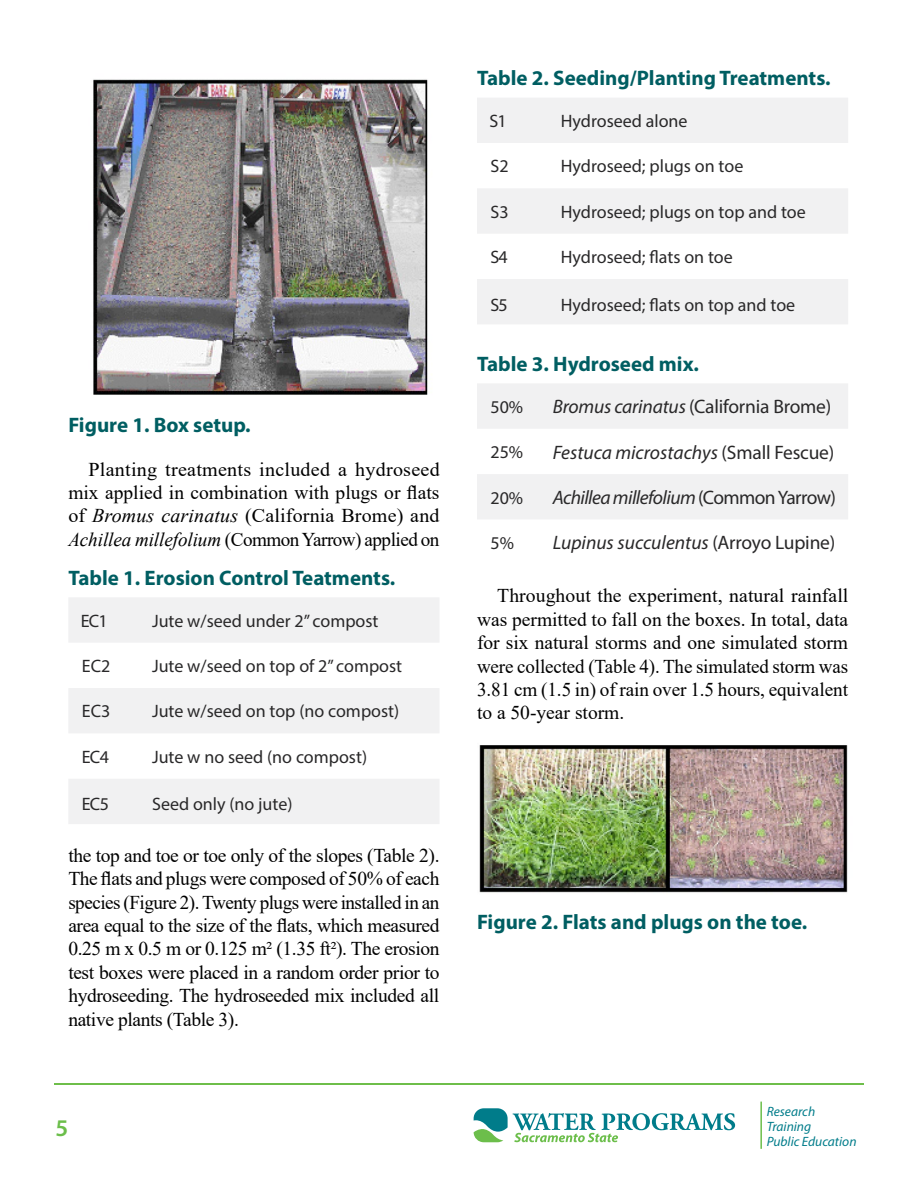
<style>
.page{position:relative;width:918px;height:1188px;background:#fff}
.page>*{position:absolute;margin:0;border:0;box-sizing:border-box;transform-origin:0 0}
.t1{font:600 24px "Myriad Pro";color:#6bbe4a}
.Table_title_h3{font:700 21px "Myriad Pro";color:#005e62}
.basic_p{font:19.5px/23.4px "Times New Roman";letter-spacing:-.005em;color:#000;text-align:justify}
.table_cells_p{font:italic 19.5px "Myriad Pro";color:#292829}
.table_cells_p-2{font:italic 19.5px "Myriad Pro";letter-spacing:-.03em;color:#292829}
.table_cells_highlighted_p{font:19.5px "Myriad Pro";letter-spacing:-.01em;color:#292829}
.table_cells_p-3{font:18px "Myriad Pro";color:#292829}
.table_cells_highlighted_p-2{font:18px "Myriad Pro";color:#292829}
.t2{font:italic 13.5px/15px "Myriad Pro";color:#007c8a}
.s1{font-style:italic}
.s2{font-style:normal}
</style>
<div class="page">
<hr style="left:760px;top:1102px;width:2px;height:47px;background:#6cbe4b">
<svg style="left:474px;top:1108px;width:261px;height:34px"></svg>
<hr style="left:54px;top:1084px;width:810px;height:1px;background:#6ebe4a">
<img style="left:93px;top:79px;width:335px;height:316px">
<div style="left:69px;top:598px;width:370px;height:44px;background:#f1f1f2"></div>
<svg style="left:69px;top:688px;width:370px;height:136px;fill:#f1f1f2"></svg>
<div style="left:477px;top:98px;width:371px;height:45px;background:#f1f1f2"></div>
<svg style="left:477px;top:189px;width:371px;height:135px;fill:#f1f1f2"></svg>
<div style="left:477px;top:384px;width:371px;height:45px;background:#f1f1f2"></div>
<div style="left:477px;top:474px;width:371px;height:45px;background:#f1f1f2"></div>
<img style="left:479px;top:745px;width:369px;height:148px">
<p class="Table_title_h3" style="left:68px;top:411px;width:184px">Figure 1. Box setup.</p>
<p class="basic_p" style="left:68px;top:457px;width:373px;text-indent:20px">Planting treatments included a hydroseed mix applied in combination with plugs or flats of <span class="s1">Bromus carinatus</span> (California Brome) and <span class="s1">Achillea millefolium</span> (Common Yarrow) applied on</p>
<p class="Table_title_h3" style="left:68px;top:564px;width:329px">Table 1. Erosion Control Teatments.</p>
<p class="table_cells_highlighted_p-2" style="left:81px;top:610px;width:28px">EC1</p>
<p class="table_cells_highlighted_p-2" style="left:152px;top:610px;width:228px">Jute w/seed under 2” compost</p>
<p class="table_cells_p-3" style="left:82px;top:655px;width:30px">EC2</p>
<p class="table_cells_p-3" style="left:152px;top:655px;width:252px">Jute w/seed on top of 2” compost</p>
<p class="table_cells_p-3" style="left:82px;top:700px;width:30px">EC3</p>
<p class="table_cells_p-3" style="left:152px;top:700px;width:249px">Jute w/seed on top (no compost)</p>
<p class="table_cells_p-3" style="left:82px;top:746px;width:29px">EC4</p>
<p class="table_cells_p-3" style="left:152px;top:746px;width:217px">Jute w no seed (no compost)</p>
<p class="table_cells_p-3" style="left:82px;top:793px;width:29px">EC5</p>
<p class="table_cells_highlighted_p-2" style="left:152px;top:793px;width:142px">Seed only (no jute)</p>
<p class="basic_p" style="left:68px;top:843px;width:373px">the top and toe or toe only of the slopes (Table 2).<br>The flats and plugs were composed of 50% of each species (Figure 2). Twenty plugs were installed in an area equal to the size of the flats, which measured 0.25 m x 0.5 m or 0.125 m² (1.35 ft²). The erosion test boxes were placed in a random order prior to hydroseeding. The hydroseeded mix included all native plants (Table 3).</p>
<p class="t1" style="left:56px;top:1112px;width:14px">5</p>
<p class="Table_title_h3" style="left:477px;top:64px;width:355px">Table 2. Seeding/Planting Treatments.</p>
<p class="table_cells_highlighted_p-2" style="left:490px;top:110px;width:19px">S1</p>
<p class="table_cells_highlighted_p-2" style="left:561px;top:110px;width:128px">Hydroseed alone</p>
<p class="table_cells_p-3" style="left:490px;top:155px;width:20px">S2</p>
<p class="table_cells_p-3" style="left:561px;top:155px;width:184px">Hydroseed; plugs on toe</p>
<p class="table_cells_p-3" style="left:490px;top:201px;width:20px">S3</p>
<p class="table_cells_p-3" style="left:561px;top:201px;width:247px">Hydroseed; plugs on top and toe</p>
<p class="table_cells_p-3" style="left:490px;top:246px;width:19px">S4</p>
<p class="table_cells_p-3" style="left:561px;top:246px;width:174px">Hydroseed; flats on toe</p>
<p class="table_cells_p-3" style="left:490px;top:293px;width:19px">S5</p>
<p class="table_cells_highlighted_p-2" style="left:561px;top:293px;width:236px">Hydroseed; flats on top and toe</p>
<p class="Table_title_h3" style="left:477px;top:350px;width:224px">Table 3. Hydroseed mix.</p>
<p class="table_cells_highlighted_p-2" style="left:491px;top:396px;width:34px">50%</p>
<p class="table_cells_highlighted_p" style="left:553px;top:395px;width:280px"><span class="s1">Bromus carinatus</span> (California Brome)</p>
<p class="table_cells_p-3" style="left:490px;top:441px;width:34px">25%</p>
<p class="table_cells_p" style="left:553px;top:440px;width:283px">Festuca microstachys <span class="s2">(Small Fescue)</span></p>
<p class="table_cells_p-3" style="left:490px;top:486px;width:34px">20%</p>
<p class="table_cells_p-2" style="left:553px;top:485px;width:285px">Achillea millefolium <span class="s2">(Common Yarrow)</span></p>
<p class="table_cells_p-3" style="left:490px;top:532px;width:25px">5%</p>
<p class="table_cells_p" style="left:553px;top:531px;width:284px">Lupinus succulentus <span class="s2">(Arroyo Lupine)</span></p>
<p class="basic_p" style="left:477px;top:584px;width:373px;text-indent:20px">Throughout the experiment, natural rainfall was permitted to fall on the boxes. In total, data for six natural storms and one simulated storm were collected (Table 4). The simulated storm was 3.81 cm (1.5 in) of rain over 1.5 hours, equivalent to a 50-year storm.</p>
<p class="Table_title_h3" style="left:477px;top:909px;width:332px">Figure 2. Flats and plugs on the toe.</p>
<p class="t2" style="left:767px;top:1104px;width:91px">Research<br>Training<br>Public Education</p>
</div>
